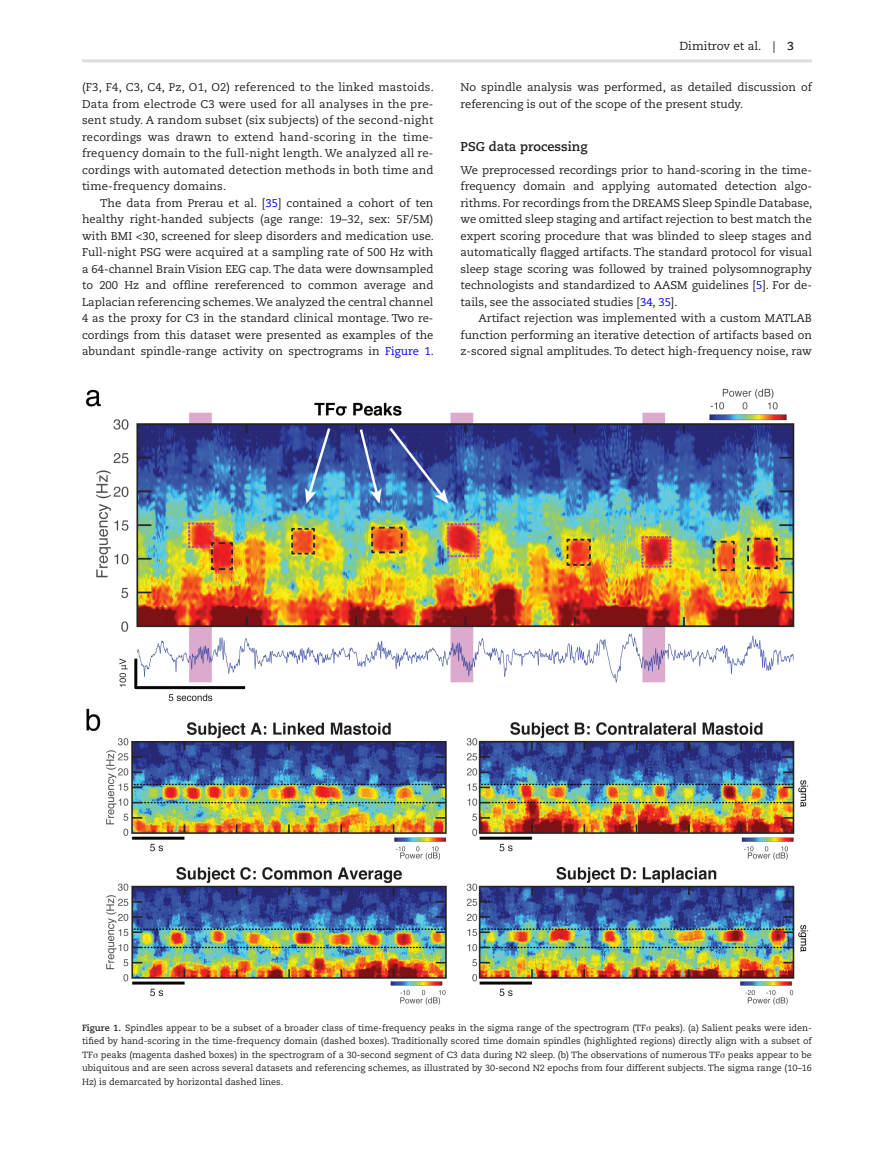
<style>
.page{position:relative;width:894px;height:1174px;background:#fff}
.page>*{position:absolute;margin:0;border:0;box-sizing:border-box;transform-origin:0 0}
.t1{font:700 12.75px "Caecilia LT Std";color:#231f20}
.t2{font:11.7px "Caecilia LT Std";color:#231f20}
.t3{font:11.25px/16.5px "Caecilia LT Std";color:#231f20;text-align:justify}
.t4{font:9px/13.5px "Caecilia LT Std";color:#231f20;text-align:justify}
.s1{color:#00f}
.s2{font-weight:700}
.s3{font-family:"Gandhari Unicode"}
</style>
<div class="page">
<hr style="left:82px;top:59px;width:729px;height:3px;background:#dcdddf">
<img style="left:85px;top:388px;width:723px;height:617px">
<p class="t3" style="left:82px;top:79px;width:353px">(F3, F4, C3, C4, Pz, O1, O2) referenced to the linked mastoids.<br>Data from electrode C3 were used for all analyses in the pre&shy;sent study. A random subset (six subjects) of the second-night recordings was drawn to extend hand-scoring in the time&shy;frequency domain to the full-night length. We analyzed all re&shy;cordings with automated detection methods in both time and time-frequency domains.</p>
<p class="t3" style="left:82px;top:195px;width:353px;text-indent:18px">The data from Prerau et al. [<span class="s1">35</span>] contained a cohort of ten healthy right-handed subjects (age range: 19–32, sex: 5F/5M) with BMI &lt;30, screened for sleep disorders and medication use.<br>Full-night PSG were acquired at a sampling rate of 500 Hz with a 64-channel Brain Vision EEG cap. The data were downsampled to 200 Hz and offline rereferenced to common average and Laplacian referencing schemes. We analyzed the central channel 4 as the proxy for C3 in the standard clinical montage. Two re&shy;cordings from this dataset were presented as examples of the abundant spindle-range activity on spectrograms in <span class="s1">Figure 1</span>.</p>
<p class="t2" style="left:679px;top:40px;width:116px">Dimitrov et al. | <span class="s2">3</span></p>
<p class="t3" style="left:460px;top:79px;width:353px">No spindle analysis was performed, as detailed discussion of referencing is out of the scope of the present study.</p>
<p class="t1" style="left:460px;top:139px;width:129px">PSG data processing</p>
<p class="t3" style="left:460px;top:162px;width:353px">We preprocessed recordings prior to hand-scoring in the time&shy;frequency domain and applying automated detection algo&shy;rithms. For recordings from the DREAMS Sleep Spindle Database, we omitted sleep staging and artifact rejection to best match the expert scoring procedure that was blinded to sleep stages and automatically flagged artifacts. The standard protocol for visual sleep stage scoring was followed by trained polysomnography technologists and standardized to AASM guidelines [<span class="s1">5</span>]. For de&shy;tails, see the associated studies [<span class="s1">34</span>, <span class="s1">35</span>].</p>
<p class="t3" style="left:460px;top:310px;width:353px;text-indent:18px">Artifact rejection was implemented with a custom MATLAB function performing an iterative detection of artifacts based on z-scored signal amplitudes. To detect high-frequency noise, raw</p>
<p class="t4" style="left:82px;top:1021px;width:731px"><span class="s2">Figure 1.</span> Spindles appear to be a subset of a broader class of time-frequency peaks in the sigma range of the spectrogram (TF<span class="s3">σ</span> peaks). (a) Salient peaks were iden&shy;tified by hand-scoring in the time-frequency domain (dashed boxes). Traditionally scored time domain spindles (highlighted regions) directly align with a subset of TF<span class="s3">σ</span> peaks (magenta dashed boxes) in the spectrogram of a 30-second segment of C3 data during N2 sleep. (b) The observations of numerous TF<span class="s3">σ</span> peaks appear to be ubiquitous and are seen across several datasets and referencing schemes, as illustrated by 30-second N2 epochs from four different subjects. The sigma range (10–16<br>Hz) is demarcated by horizontal dashed lines.</p>
</div>
